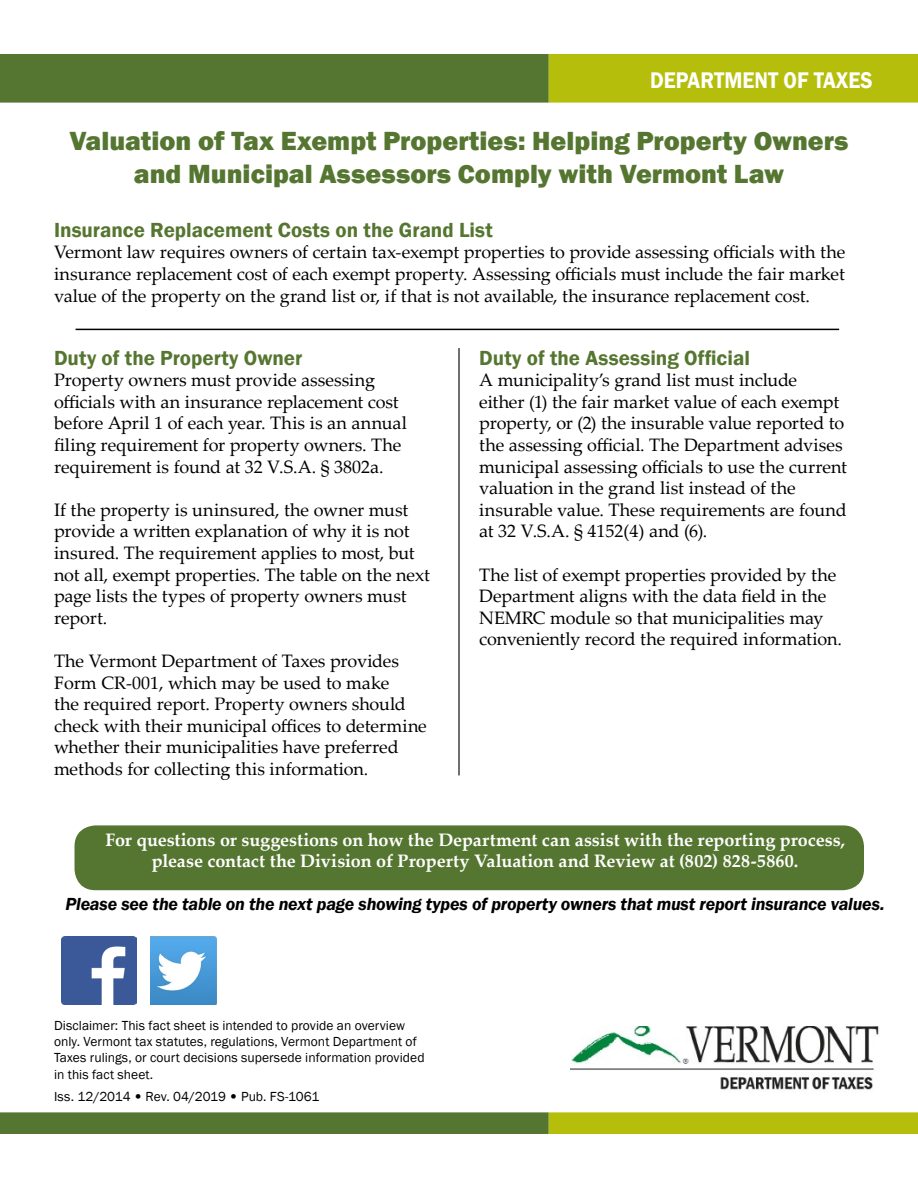
<style>
.page{position:relative;width:918px;height:1188px;background:#fff}
.page>*{position:absolute;margin:0;border:0;box-sizing:border-box;transform-origin:0 0}
.t1{font:800 27px/32.4px "Franklin Gothic";color:#557630;text-align:center}
.t2{font:600 23.25px "Franklin Gothic";color:#fff;scale:.9 1}
.t3{font:600 21px "Franklin Gothic";color:#557630}
.t4{font:18px/21.6px "Palatino Linotype";letter-spacing:-.005em;color:#000}
.t5{font:700 18px/21.6px "Palatino Linotype";letter-spacing:-.005em;color:#fff;text-align:center}
.t6{font:italic 600 18px "Franklin Gothic";letter-spacing:-.01em;color:#000}
.t7{font:13.5px/16.2px "Franklin Gothic";letter-spacing:.005em;color:#000}
.s1{font-family:"Palatino Linotype"}
</style>
<div class="page">
<div style="left:75px;top:826px;width:788px;height:63px;background:#557630;border-radius:20px"></div>
<div style="left:75px;top:825px;width:789px;height:65px;border:2px solid #557630;border-radius:20px"></div>
<div style="left:1px;top:55px;width:547px;height:47px;background:#557630"></div>
<div style="left:0;top:54px;width:549px;height:49px;border:2px solid #557630"></div>
<div style="left:550px;top:55px;width:367px;height:47px;background:#b5bf0b"></div>
<div style="left:549px;top:54px;width:369px;height:49px;border:2px solid #b5bf0b"></div>
<div style="left:1px;top:1113px;width:547px;height:20px;background:#557630"></div>
<div style="left:0;top:1112px;width:549px;height:22px;border:2px solid #557630"></div>
<div style="left:550px;top:1113px;width:367px;height:20px;background:#b5bf0b"></div>
<div style="left:549px;top:1112px;width:369px;height:22px;border:2px solid #b5bf0b"></div>
<img style="left:570px;top:1026px;width:309px;height:65px">
<hr style="left:458px;top:348px;width:2px;height:427px;background:#000">
<hr style="left:76px;top:329px;width:763px;height:1px;background:#000">
<img style="left:62px;top:937px;width:74px;height:68px">
<img style="left:150px;top:937px;width:67px;height:68px">
<p class="t2" style="left:650px;top:66px;width:249px">DEPARTMENT OF TAXES</p>
<h1 class="t1" style="left:69px;top:125px;width:781px">Valuation of Tax Exempt Properties: Helping Property Owners and Municipal Assessors Comply with Vermont Law</h1>
<p class="t3" style="left:54px;top:217px;width:440px">Insurance Replacement Costs on the Grand List</p>
<p class="t4" style="left:54px;top:241px;width:793px;text-align:justify">Vermont law requires owners of certain tax-exempt properties to provide assessing officials with the insurance replacement cost of each exempt property. Assessing officials must include the fair market value of the property on the grand list or, if that is not available, the insurance replacement cost.</p>
<p class="t3" style="left:54px;top:345px;width:250px">Duty of the Property Owner</p>
<p class="t4" style="left:54px;top:369px;width:354px">Property owners must provide assessing officials with an insurance replacement cost before April 1 of each year. This is an annual filing requirement for property owners. The requirement is found at 32 V.S.A. § 3802a.</p>
<p class="t4" style="left:54px;top:498px;width:377px">If the property is uninsured, the owner must provide a written explanation of why it is not insured. The requirement applies to most, but not all, exempt properties. The table on the next page lists the types of property owners must report.</p>
<p class="t4" style="left:54px;top:649px;width:374px">The Vermont Department of Taxes provides Form CR-001, which may be used to make<br>the required report. Property owners should check with their municipal offices to determine whether their municipalities have preferred methods for collecting this information.</p>
<p class="t3" style="left:479px;top:345px;width:272px">Duty of the Assessing Official</p>
<p class="t4" style="left:479px;top:369px;width:369px">A municipality’s grand list must include<br>either (1) the fair market value of each exempt property, or (2) the insurable value reported to the assessing official. The Department advises municipal assessing officials to use the current valuation in the grand list instead of the insurable value. These requirements are found at 32 V.S.A. § 4152(4) and (6).</p>
<p class="t4" style="left:479px;top:563px;width:364px">The list of exempt properties provided by the Department aligns with the data field in the NEMRC module so that municipalities may conveniently record the required information.</p>
<p class="t5" style="left:105px;top:828px;width:741px">For questions or suggestions on how the Department can assist with the reporting process, please contact the Division of Property Valuation and Review at (802) 828-5860.</p>
<p class="t6" style="left:66px;top:893px;width:821px">Please see the table on the next page showing types of property owners that must report insurance values.</p>
<p class="t7" style="left:54px;top:1018px;width:372px">Disclaimer: This fact sheet is intended to provide an overview only. Vermont tax statutes, regulations, Vermont Department of Taxes rulings, or court decisions supersede information provided in this fact sheet.</p>
<p class="t7" style="left:54px;top:1089px;width:267px">Iss. 12/2014 <span class="s1">•</span> Rev. 04/2019 <span class="s1">•</span> Pub. FS-1061</p>
</div>
